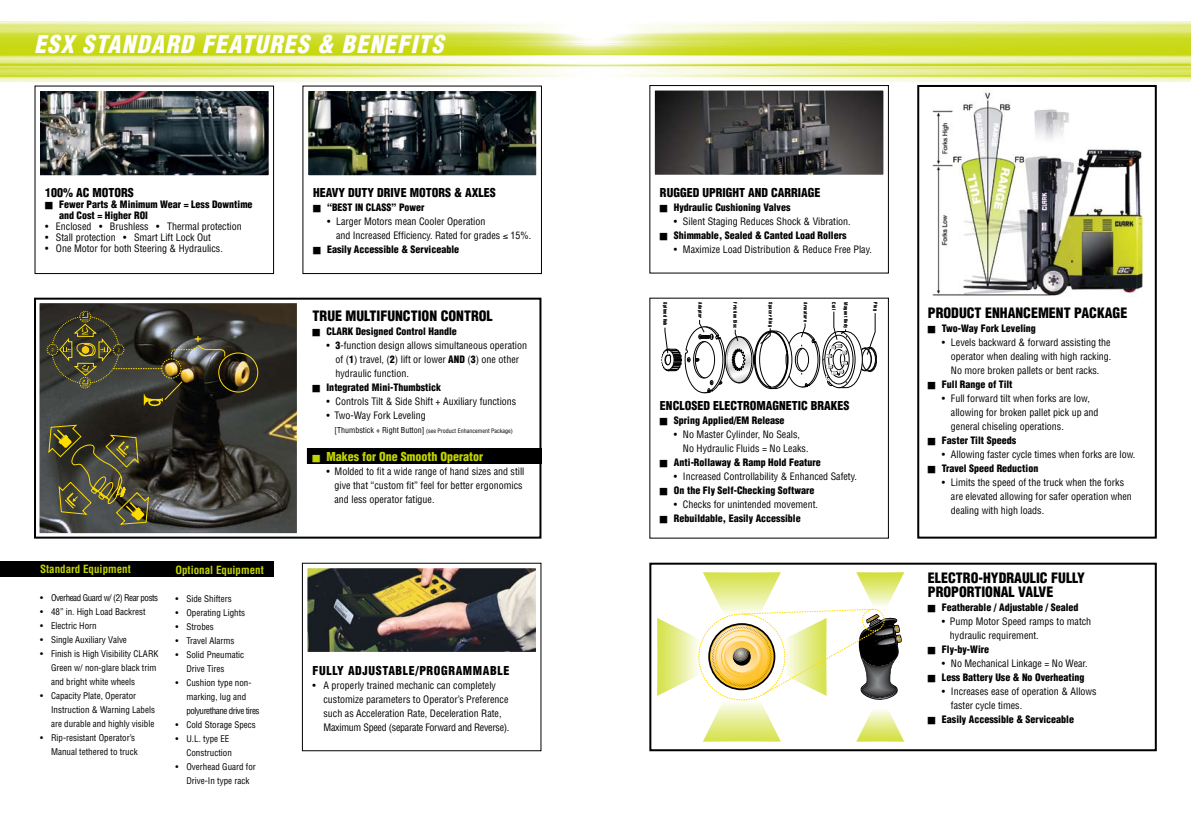
<style>
.page{position:relative;width:1191px;height:836px;background:#fff}
.page>*{position:absolute;margin:0;border:0;box-sizing:border-box;transform-origin:0 0}
.t1{font:italic 900 condensed 24px "Helvetica";letter-spacing:.05em;color:#fff}
.t2{font:900 condensed 14px/14px "Helvetica";color:#000}
.t3{font:900 condensed 12px "Helvetica";color:#000}
.t4{font:900 condensed 12px "Helvetica";letter-spacing:.05em;color:#000}
.t5{font:900 condensed 12px "Helvetica";color:#c3d500}
.t6{font:900 condensed 12px "Helvetica";color:#fd0}
.t7{font:700 condensed 11px "Helvetica";color:#c3d500}
.t8{font:condensed 10px/14px "Helvetica";color:#000}
.t9{font:900 condensed 10px/11px "Helvetica";color:#000}
.t10{font:condensed 9px/14px "Helvetica";color:#000}
.t11{font:condensed 9px "Helvetica";letter-spacing:-.05em;color:#000}
.t12{font:condensed 6px "Helvetica";color:#000}
.t13{font:extra-condensed 5px "Helvetica";letter-spacing:.05em;color:#000}
.s1{font-weight:900}
.s2{font-size:8px}
</style>
<div class="page">
<img style="left:309px;top:92px;width:226px;height:82px">
<div style="left:298px;top:81px;width:248px;height:104px;border:10px solid #fff"></div>
<img style="left:41px;top:92px;width:227px;height:82px">
<div style="left:30px;top:81px;width:249px;height:104px;border:10px solid #fff"></div>
<img style="left:308px;top:569px;width:227px;height:82px">
<div style="left:297px;top:558px;width:249px;height:104px;border:10px solid #fff"></div>
<div style="left:297px;top:449px;width:244px;height:15px;background:#000"></div>
<img style="left:0;top:22px;width:1191px;height:59px">
<div style="left:0;top:562px;width:274px;height:15px;background:#000"></div>
<img style="left:41px;top:304px;width:255px;height:228px">
<div style="left:30px;top:293px;width:277px;height:250px;border:10px solid #fff"></div>
<div style="left:34px;top:298px;width:507px;height:241px;border:2px solid #000"></div>
<svg style="left:48px;top:424px;width:101px;height:101px;background:#514e32"></svg>
<div style="left:302px;top:86px;width:240px;height:188px;border:1px solid #000"></div>
<div style="left:35px;top:86px;width:239px;height:188px;border:1px solid #000"></div>
<div style="left:219px;top:353px;width:39px;height:39px;border:1px solid #fd0;border-radius:50%"></div>
<svg style="left:46px;top:311px;width:179px;height:95px;background:#444132"></svg>
<img style="left:656px;top:92px;width:226px;height:82px">
<div style="left:645px;top:81px;width:248px;height:104px;border:10px solid #fff"></div>
<div style="left:917px;top:85px;width:240px;height:454px;border:2px solid #000"></div>
<div style="left:864px;top:347px;width:13px;height:24px;background:#6c6c6c;border-radius:50%"></div>
<div style="left:863px;top:347px;width:14px;height:25px;border:1px solid #000;border-radius:50%"></div>
<div style="left:649px;top:85px;width:240px;height:189px;border:1px solid #000"></div>
<div style="left:649px;top:563px;width:508px;height:188px;border:2px solid #000"></div>
<img style="left:932px;top:92px;width:210px;height:204px">
<svg style="left:661px;top:311px;width:215px;height:82px"></svg>
<svg style="left:657px;top:572px;width:247px;height:170px"></svg>
<h1 class="t1" style="left:34px;top:30px;width:411px">ESX STANDARD FEATURES &amp; BENEFITS</h1>
<p class="t3" style="left:45px;top:186px;width:90px">100% AC MOTORS</p>
<p class="t9" style="left:59px;top:199px;width:195px;text-indent:-14px">■ Fewer Parts &amp; Minimum Wear = Less Downtime and Cost = Higher ROI</p>
<p class="t8" style="left:45px;top:220px;width:198px">• Enclosed • Brushless • Thermal protection</p>
<p class="t8" style="left:45px;top:231px;width:167px">• Stall protection • Smart Lift Lock Out</p>
<p class="t8" style="left:45px;top:242px;width:179px">• One Motor for both Steering &amp; Hydraulics.</p>
<p class="t6" style="left:207px;top:336px;width:7px;rotate:90deg">+</p>
<p class="t7" style="left:40px;top:562px;width:92px">Standard Equipment</p>
<p class="t11" style="left:40px;top:592px;width:120px">• Overhead Guard w/ (2) Rear posts</p>
<p class="t10" style="left:40px;top:605px;width:107px">• 48” in. High Load Backrest</p>
<p class="t10" style="left:40px;top:619px;width:58px">• Electric Horn</p>
<p class="t10" style="left:40px;top:633px;width:88px">• Single Auxiliary Valve</p>
<p class="t10" style="left:51px;top:647px;width:109px;text-indent:-11px">• Finish is High Visibility CLARK<br>Green w/ non-glare black trim and bright white wheels</p>
<p class="t10" style="left:51px;top:689px;width:106px;text-indent:-11px">• Capacity Plate, Operator<br>Instruction &amp; Warning Labels are durable and highly visible</p>
<p class="t10" style="left:40px;top:731px;width:99px;text-align:right">• Rip-resistant Operator’s<br>Manual tethered to truck</p>
<p class="t7" style="left:175px;top:563px;width:90px">Optional Equipment</p>
<p class="t10" style="left:175px;top:591px;width:58px">• Side Shifters</p>
<p class="t10" style="left:175px;top:605px;width:71px">• Operating Lights</p>
<p class="t10" style="left:175px;top:619px;width:40px">• Strobes</p>
<p class="t10" style="left:175px;top:633px;width:61px">• Travel Alarms</p>
<p class="t10" style="left:186px;top:647px;width:59px;text-indent:-11px">• Solid Pneumatic<br>Drive Tires</p>
<p class="t10" style="left:186px;top:675px;width:75px;text-indent:-11px">• Cushion type non&shy;marking, lug and polyurethane drive tires</p>
<p class="t10" style="left:175px;top:717px;width:82px">• Cold Storage Specs</p>
<p class="t10" style="left:175px;top:731px;width:58px;text-align:right">• U.L. type EE<br>Construction</p>
<p class="t10" style="left:175px;top:759px;width:82px;text-align:center">• Overhead Guard for<br>Drive-In type rack</p>
<p class="t3" style="left:313px;top:186px;width:184px">HEAVY DUTY DRIVE MOTORS &amp; AXLES</p>
<p class="t9" style="left:313px;top:202px;width:113px">■ “BEST IN CLASS” Power</p>
<p class="t8" style="left:336px;top:215px;width:197px;text-indent:-9px">• Larger Motors mean Cooler Operation<br>and Increased Efficiency. Rated for grades ≤ 15%.</p>
<p class="t9" style="left:313px;top:244px;width:148px">■ Easily Accessible &amp; Serviceable</p>
<h2 class="t2" style="left:313px;top:308px;width:182px">TRUE MULTIFUNCTION CONTROL</h2>
<p class="t9" style="left:313px;top:325px;width:146px">■ CLARK Designed Control Handle</p>
<p class="t8" style="left:336px;top:338px;width:193px;text-indent:-9px">• <span class="s1">3</span>-function design allows simultaneous operation of (<span class="s1">1</span>) travel, (<span class="s1">2</span>) lift or lower <span class="s1">AND</span> (<span class="s1">3</span>) one other hydraulic function.</p>
<p class="t9" style="left:313px;top:381px;width:130px">■ Integrated Mini-Thumbstick</p>
<p class="t8" style="left:327px;top:394px;width:191px">• Controls Tilt &amp; Side Shift + Auxiliary functions</p>
<p class="t8" style="left:327px;top:408px;width:101px">• Two-Way Fork Leveling</p>
<p class="t12" style="left:335px;top:427px;width:180px"><span class="s2">[Thumbstick + Right Button]</span> (see Product Enhancement Package)</p>
<p class="t5" style="left:313px;top:449px;width:172px">■ Makes for One Smooth Operator</p>
<p class="t8" style="left:335px;top:464px;width:191px;text-indent:-8px">• Molded to fit a wide range of hand sizes and still give that “custom fit” feel for better ergonomics and less operator fatigue.</p>
<p class="t4" style="left:313px;top:663px;width:198px">FULLY ADJUSTABLE/PROGRAMMABLE</p>
<p class="t8" style="left:324px;top:678px;width:187px;text-indent:-11px">• A properly trained mechanic can completely customize parameters to Operator’s Preference such as Acceleration Rate, Deceleration Rate, Maximum Speed (separate Forward and Reverse).</p>
<p class="t3" style="left:660px;top:186px;width:162px">RUGGED UPRIGHT AND CARRIAGE</p>
<p class="t9" style="left:660px;top:202px;width:132px">■ Hydraulic Cushioning Valves</p>
<p class="t8" style="left:674px;top:215px;width:178px">• Silent Staging Reduces Shock &amp; Vibration.</p>
<p class="t9" style="left:660px;top:230px;width:188px">■ Shimmable, Sealed &amp; Canted Load Rollers</p>
<p class="t8" style="left:674px;top:243px;width:200px">• Maximize Load Distribution &amp; Reduce Free Play.</p>
<p class="t13" style="left:668px;top:302px;width:25px;rotate:90deg">Splined Hub</p>
<p class="t13" style="left:703px;top:302px;width:17px;rotate:90deg">Adaptor</p>
<p class="t13" style="left:738px;top:302px;width:27px;rotate:90deg">Friction Disc</p>
<p class="t13" style="left:773px;top:302px;width:26px;rotate:90deg">Spacer Ring</p>
<p class="t13" style="left:808px;top:302px;width:21px;rotate:90deg">Armature</p>
<p class="t13" style="left:837px;top:302px;width:9px;rotate:90deg">Coil</p>
<p class="t13" style="left:849px;top:302px;width:27px;rotate:90deg">Magnet Body</p>
<p class="t13" style="left:878px;top:302px;width:10px;rotate:90deg">Plug</p>
<p class="t3" style="left:660px;top:398px;width:191px">ENCLOSED ELECTROMAGNETIC BRAKES</p>
<p class="t9" style="left:660px;top:414px;width:126px">■ Spring Applied/EM Release</p>
<p class="t8" style="left:683px;top:427px;width:127px;text-indent:-9px">• No Master Cylinder, No Seals,<br>No Hydraulic Fluids = No Leaks.</p>
<p class="t9" style="left:660px;top:456px;width:162px">■ Anti-Rollaway &amp; Ramp Hold Feature</p>
<p class="t8" style="left:674px;top:469px;width:185px">• Increased Controllability &amp; Enhanced Safety.</p>
<p class="t9" style="left:660px;top:484px;width:156px">■ On the Fly Self-Checking Software</p>
<p class="t8" style="left:674px;top:497px;width:145px">• Checks for unintended movement.</p>
<p class="t9" style="left:660px;top:512px;width:142px">■ Rebuildable, Easily Accessible</p>
<h2 class="t2" style="left:928px;top:306px;width:201px">PRODUCT ENHANCEMENT PACKAGE</h2>
<p class="t9" style="left:928px;top:323px;width:110px">■ Two-Way Fork Leveling</p>
<p class="t8" style="left:951px;top:335px;width:162px;text-align:justify;text-indent:-9px">• Levels backward &amp; forward assisting the operator when dealing with high racking.<br>No more broken pallets or bent racks.</p>
<p class="t9" style="left:928px;top:379px;width:86px">■ Full Range of Tilt</p>
<p class="t8" style="left:951px;top:391px;width:149px;text-indent:-9px">• Full forward tilt when forks are low, allowing for broken pallet pick up and general chiseling operations.</p>
<p class="t9" style="left:928px;top:435px;width:90px">■ Faster Tilt Speeds</p>
<p class="t8" style="left:942px;top:447px;width:195px">• Allowing faster cycle times when forks are low.</p>
<p class="t9" style="left:928px;top:463px;width:112px">■ Travel Speed Reduction</p>
<p class="t8" style="left:951px;top:475px;width:183px;text-indent:-9px">• Limits the speed of the truck when the forks are elevated allowing for safer operation when dealing with high loads.</p>
<h2 class="t2" style="left:928px;top:571px;width:159px">ELECTRO-HYDRAULIC FULLY<br>PROPORTIONAL VALVE</h2>
<p class="t9" style="left:928px;top:602px;width:152px">■ Featherable / Adjustable / Sealed</p>
<p class="t8" style="left:950px;top:614px;width:143px;text-indent:-8px">• Pump Motor Speed ramps to match hydraulic requirement.</p>
<p class="t9" style="left:928px;top:644px;width:63px">■ Fly-by-Wire</p>
<p class="t8" style="left:942px;top:656px;width:147px">• No Mechanical Linkage = No Wear.</p>
<p class="t9" style="left:928px;top:672px;width:158px">■ Less Battery Use &amp; No Overheating</p>
<p class="t8" style="left:951px;top:684px;width:147px;text-indent:-9px">• Increases ease of operation &amp; Allows faster cycle times.</p>
<p class="t9" style="left:928px;top:714px;width:148px">■ Easily Accessible &amp; Serviceable</p>
</div>
